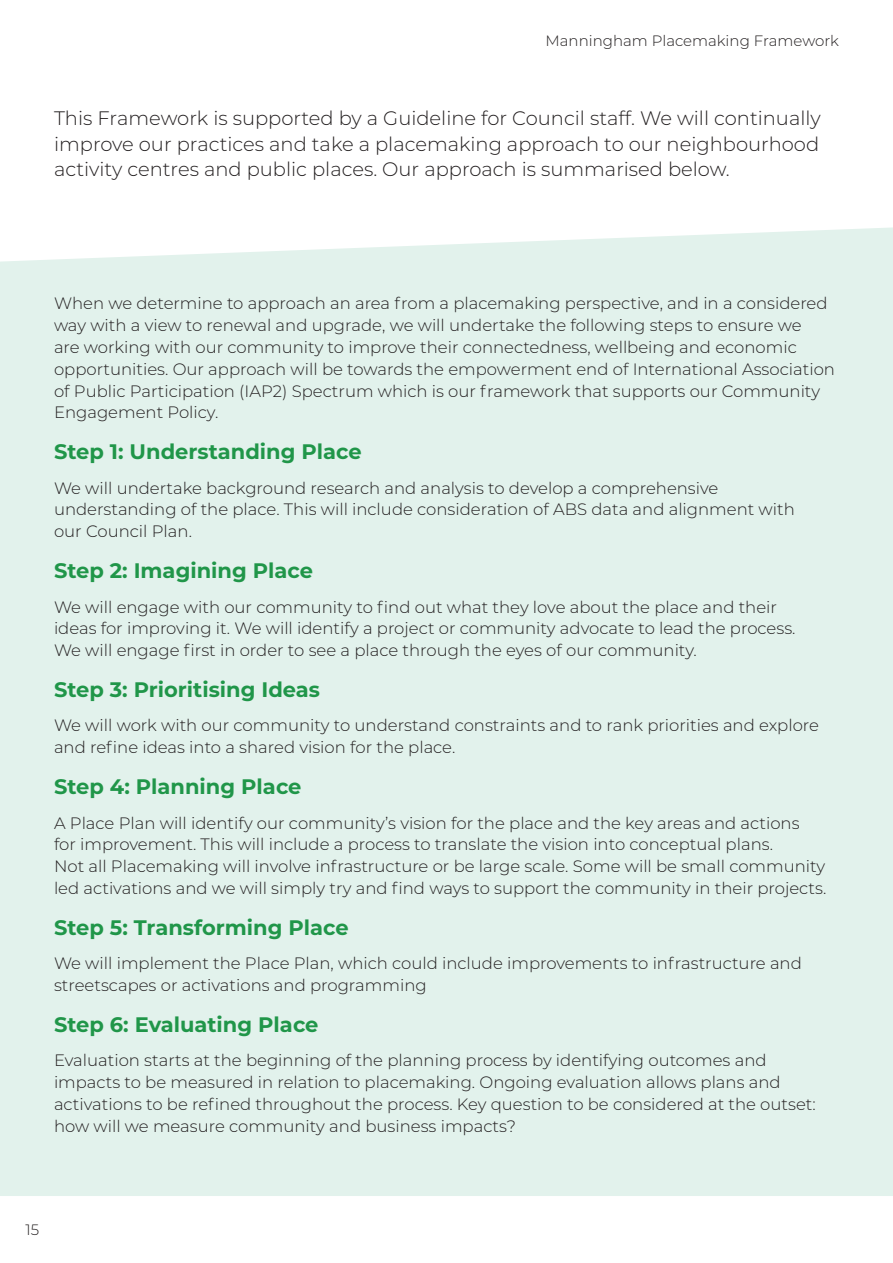
<style>
.page{position:relative;width:893px;height:1263px;background:#fff}
.page>*{position:absolute;margin:0;border:0;box-sizing:border-box;transform-origin:0 0}
.t1{font:700 21px "Montserrat";color:#209649}
.Intro{font:300 19.5px/25.5px "Montserrat";color:#231f20;text-align:justify}
.PF_body_copy{font:300 16.5px/21.8px "Montserrat";color:#231f20}
.t2{font:300 15px "Montserrat";color:#231f20}
</style>
<div class="page">
<div style="left:0;top:227px;width:893px;height:969px;background:#e2f2ec"></div>
<p class="t2" style="left:545px;top:31px;width:295px">Manningham Placemaking Framework</p>
<p class="Intro" style="left:54px;top:105px;width:768px">This Framework is supported by a Guideline for Council staff. We will continually improve our practices and take a placemaking approach to our neighbourhood activity centres and public places. Our approach is summarised below.</p>
<p class="PF_body_copy" style="left:54px;top:292px;width:782px">When we determine to approach an area from a placemaking perspective, and in a considered way with a view to renewal and upgrade, we will undertake the following steps to ensure we<br>are working with our community to improve their connectedness, wellbeing and economic opportunities. Our approach will be towards the empowerment end of International Association of Public Participation (IAP2) Spectrum which is our framework that supports our Community Engagement Policy.</p>
<h2 class="t1" style="left:54px;top:436px;width:309px">Step 1: Understanding Place</h2>
<p class="PF_body_copy" style="left:54px;top:476px;width:742px">We will undertake background research and analysis to develop a comprehensive understanding of the place. This will include consideration of ABS data and alignment with our Council Plan.</p>
<h2 class="t1" style="left:54px;top:555px;width:261px">Step 2: Imagining Place</h2>
<p class="PF_body_copy" style="left:54px;top:595px;width:743px">We will engage with our community to find out what they love about the place and their ideas for improving it. We will identify a project or community advocate to lead the process.<br>We will engage first in order to see a place through the eyes of our community.</p>
<h2 class="t1" style="left:54px;top:674px;width:267px">Step 3: Prioritising Ideas</h2>
<p class="PF_body_copy" style="left:54px;top:714px;width:767px">We will work with our community to understand constraints and to rank priorities and explore and refine ideas into a shared vision for the place.</p>
<h2 class="t1" style="left:54px;top:771px;width:249px">Step 4: Planning Place</h2>
<p class="PF_body_copy" style="left:54px;top:811px;width:774px">A Place Plan will identify our community’s vision for the place and the key areas and actions<br>for improvement. This will include a process to translate the vision into conceptual plans.<br>Not all Placemaking will involve infrastructure or be large scale. Some will be small community led activations and we will simply try and find ways to support the community in their projects.</p>
<h2 class="t1" style="left:54px;top:912px;width:296px">Step 5: Transforming Place</h2>
<p class="PF_body_copy" style="left:54px;top:952px;width:749px">We will implement the Place Plan, which could include improvements to infrastructure and streetscapes or activations and programming</p>
<h2 class="t1" style="left:54px;top:1009px;width:266px">Step 6: Evaluating Place</h2>
<p class="PF_body_copy" style="left:54px;top:1049px;width:763px">Evaluation starts at the beginning of the planning process by identifying outcomes and impacts to be measured in relation to placemaking. Ongoing evaluation allows plans and activations to be refined throughout the process. Key question to be considered at the outset: how will we measure community and business impacts?</p>
<p class="t2" style="left:26px;top:1220px;width:15px">15</p>
</div>
